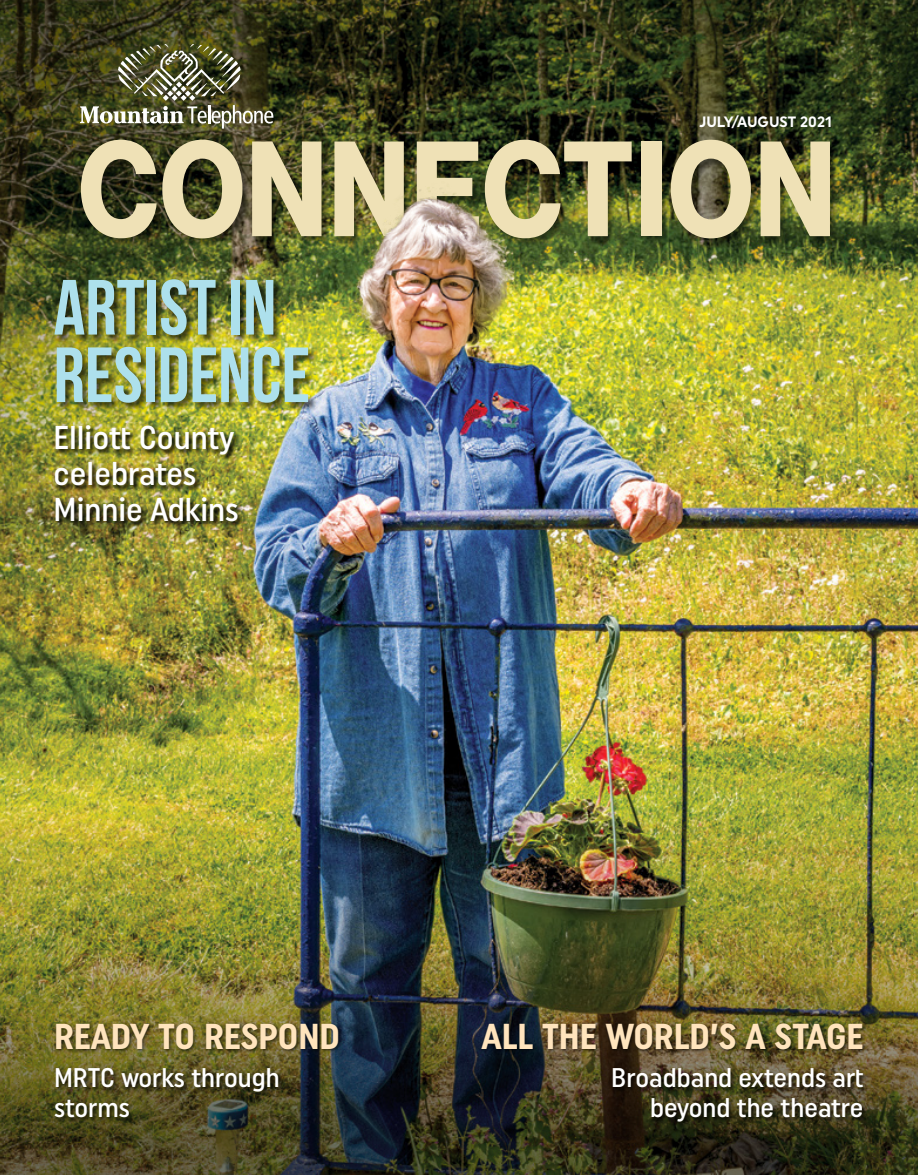
<style>
.page{position:relative;width:918px;height:1175px;background:#fff}
.page>*{position:absolute;margin:0;border:0;box-sizing:border-box;transform-origin:0 0}
.t1{font:132.3px "N Haas Grotesk DS Pro 75 Bd";letter-spacing:.015em;color:#efe1b6;scale:.86 1}
.RTM_Byline{font:700 78px/67.5px "Bebas Neue";color:#ade0ec}
.RTM_Headline{font:700 36px "Uniform Condensed";color:#ffe4bd}
.RTM_Headline-2{font:500 33px/36px "Uniform Condensed";color:#fff}
.RTM_Headline-3{font:500 27px/30px "Uniform Condensed";color:#fff;text-align:right}
.RTM_Body_Copy{font:700 15px "Uniform";color:#fff;scale:.95 1}
</style>
<div class="page">
<img style="left:757px;top:404px;width:161px;height:285px">
<img style="left:0;top:404px;width:757px;height:285px">
<img style="left:0;top:689px;width:918px;height:485px">
<img style="left:0;top:345px;width:918px;height:59px">
<div style="left:55px;top:280px;width:263px;height:132px;background:#000;opacity:.6"></div>
<img style="left:54px;top:425px;width:190px;height:103px">
<div style="left:479px;top:1021px;width:388px;height:33px;background:#000;opacity:.66"></div>
<div style="left:612px;top:1067px;width:257px;height:60px;background:#000;opacity:.75"></div>
<div style="left:54px;top:1067px;width:230px;height:56px;background:#000;opacity:.75"></div>
<div style="left:54px;top:1021px;width:289px;height:33px;background:#000;opacity:.66"></div>
<img style="left:0;top:0;width:918px;height:345px">
<p class="RTM_Body_Copy" style="left:699px;top:113px;width:141px">JULY/AUGUST 2021</p>
<p class="t1" style="left:79px;top:112px;width:882px">CONNECTION</p>
<p class="RTM_Byline" style="left:54px;top:273px;width:258px">ARTIST IN<br>RESIDENCE</p>
<p class="RTM_Headline-2" style="left:54px;top:419px;width:182px">Elliott County celebrates</p>
<p class="RTM_Headline-2" style="left:54px;top:491px;width:187px">Minnie Adkins</p>
<p class="RTM_Headline" style="left:54px;top:1015px;width:288px">READY TO RESPOND</p>
<p class="RTM_Headline-3" style="left:54px;top:1062px;width:227px;text-align:left">MRTC works through storms</p>
<p class="RTM_Headline" style="left:481px;top:1015px;width:384px">ALL THE WORLD’S A STAGE</p>
<p class="RTM_Headline-3" style="left:611px;top:1062px;width:254px">Broadband extends art beyond the theatre</p>
</div>
